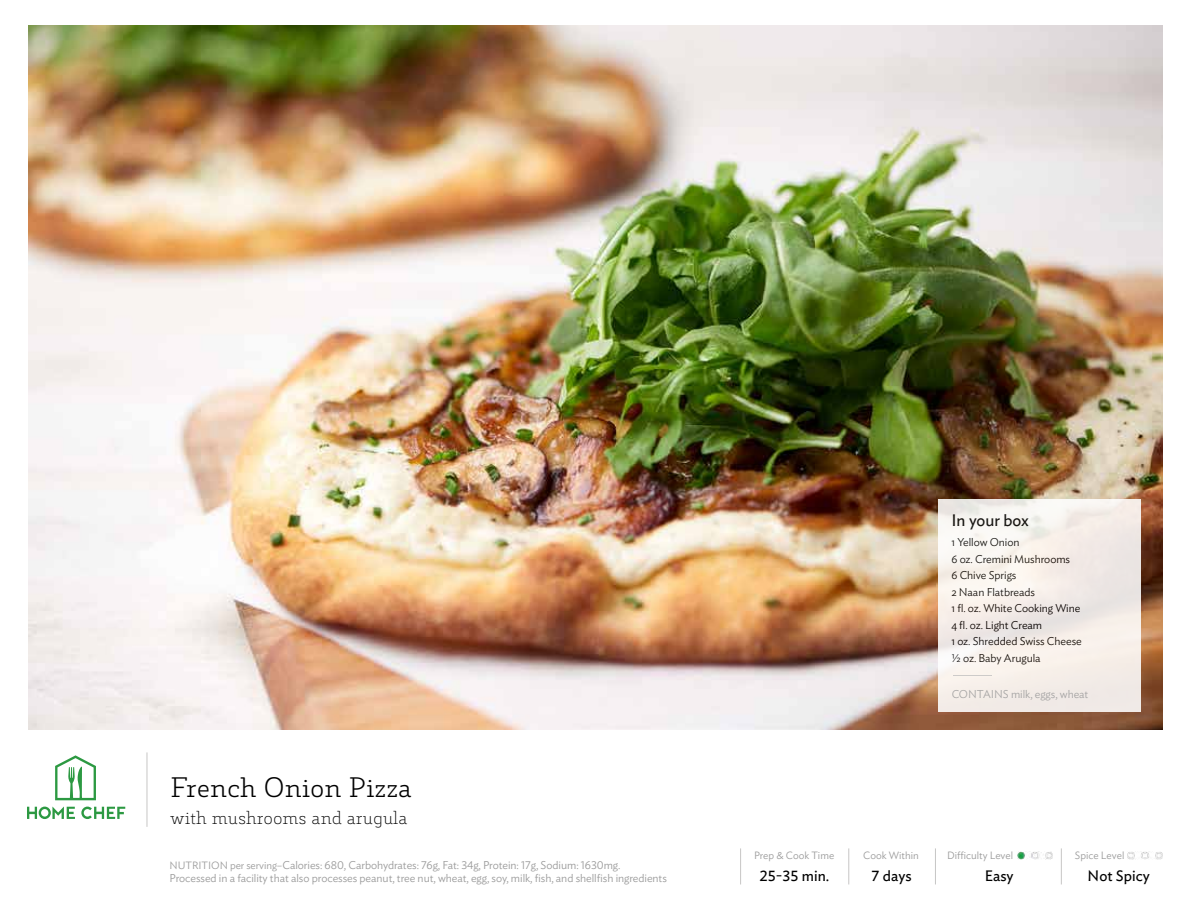
<style>
.page{position:relative;width:1188px;height:918px;background:#fff}
.page>*{position:absolute;margin:0;border:0;box-sizing:border-box;transform-origin:0 0}
.t1{font:300 27px "Decour";color:#000}
.t2{font:200 18px "Decour";color:#000}
.t3{font:16.5px "Ideal Sans";letter-spacing:-.005em;color:#000}
.t4{font:15px "Ideal Sans";color:#000}
.t5{font:300 11.25px/13.5px "Ideal Sans";letter-spacing:-.005em;color:#9a9a9a}
.t6{font:300 11.25px/16.5px "Ideal Sans";letter-spacing:-.005em;color:#000}
.t7{font:300 10.5px "Ideal Sans";color:#9a9a9a}
.s1{font-size:10.5px}
</style>
<div class="page">
<img style="left:29px;top:26px;width:1133px;height:704px">
<svg style="left:27px;top:807px;width:98px;height:12px"></svg>
<svg style="left:55px;top:755px;width:41px;height:45px"></svg>
<hr style="left:848px;top:848px;width:1px;height:36px;background:#c7c6c5">
<hr style="left:935px;top:848px;width:1px;height:36px;background:#c7c6c5">
<hr style="left:1061px;top:848px;width:1px;height:36px;background:#c7c6c5">
<hr style="left:740px;top:848px;width:1px;height:36px;background:#c7c6c5">
<hr style="left:147px;top:752px;width:1px;height:75px;background:#c7c6c5">
<div style="left:938px;top:499px;width:203px;height:212px;background:linear-gradient(to right,#f8f3ef,#f0e9e5)"></div>
<hr style="left:953px;top:675px;width:39px;height:1px;background:#c7c6c5">
<img style="left:1018px;top:852px;width:34px;height:7px">
<img style="left:1128px;top:852px;width:34px;height:7px">
<h3 class="t3" style="left:951px;top:508px;width:79px">In your box</h3>
<p class="t6" style="left:951px;top:533px;width:132px">1 Yellow Onion<br>6 oz. Cremini Mushrooms<br>6 Chive Sprigs<br>2 Naan Flatbreads<br>1 fl. oz. White Cooking Wine<br>4 fl. oz. Light Cream<br>1 oz. Shredded Swiss Cheese ½ oz. Baby Arugula</p>
<p class="t5" style="left:951px;top:686px;width:139px">CONTAINS milk, eggs, wheat</p>
<h1 class="t1" style="left:170px;top:772px;width:243px">French Onion Pizza</h1>
<h2 class="t2" style="left:170px;top:807px;width:239px">with mushrooms and arugula</h2>
<p class="t5" style="left:170px;top:857px;width:499px"><span class="s1">NUTRITION per serving–</span>Calories: 680, Carbohydrates: 76g, Fat: 34g, Protein: 17g, Sodium: 1630mg.<br>Processed in a facility that also processes peanut, tree nut, wheat, egg, soy, milk, fish, and shellfish ingredients</p>
<h3 class="t4" style="left:759px;top:865px;width:71px">25-35 min.</h3>
<h3 class="t4" style="left:872px;top:864px;width:42px">7 days</h3>
<h3 class="t4" style="left:985px;top:865px;width:30px">Easy</h3>
<h3 class="t4" style="left:1088px;top:865px;width:64px">Not Spicy</h3>
<p class="t7" style="left:754px;top:847px;width:82px">Prep &amp; Cook Time</p>
<p class="t7" style="left:863px;top:847px;width:57px">Cook Within</p>
<p class="t7" style="left:947px;top:847px;width:68px">Difficulty Level</p>
<p class="t7" style="left:1075px;top:847px;width:51px">Spice Level</p>
</div>
